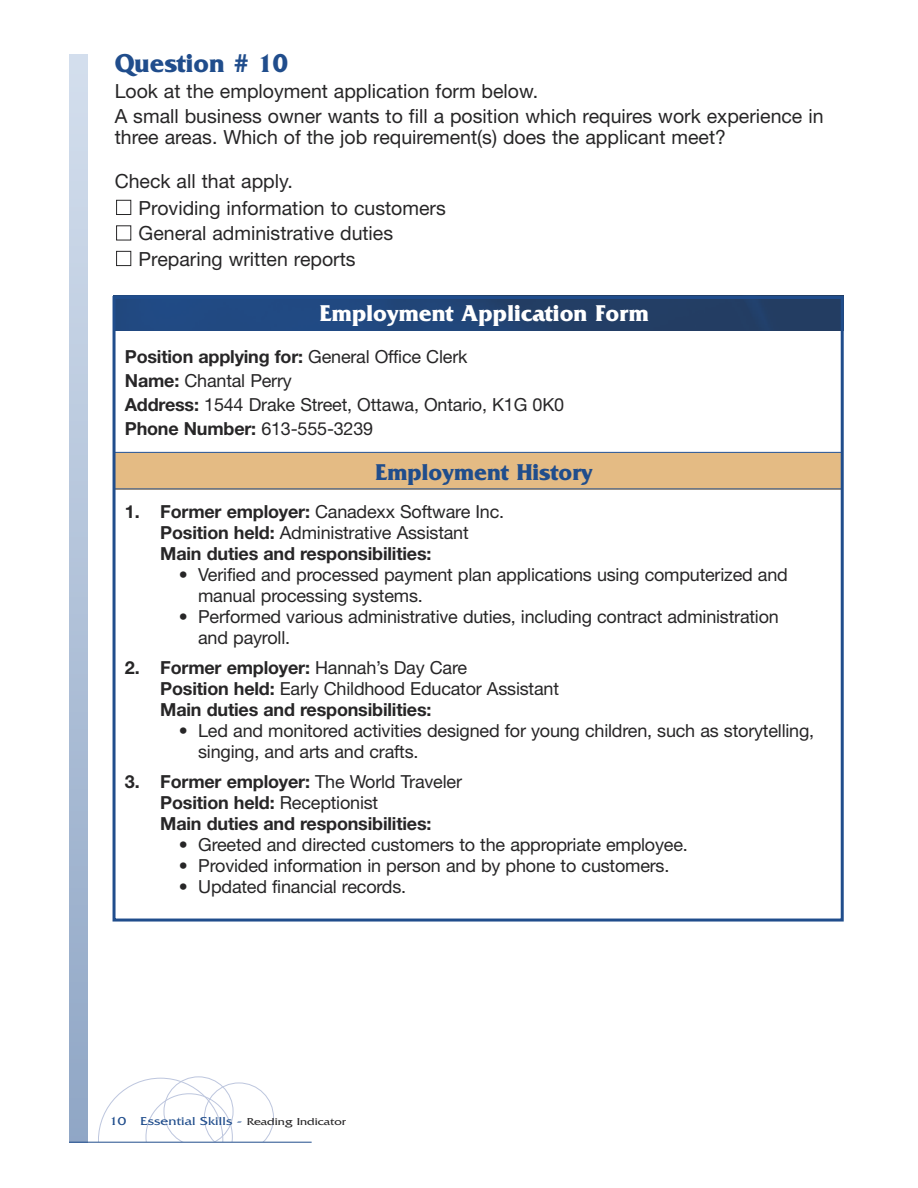
<style>
.page{position:relative;width:918px;height:1188px;background:#fff}
.page>*{position:absolute;margin:0;border:0;box-sizing:border-box;transform-origin:0 0}
.t1{font:700 27px "Friz Quadrata";color:#204d8c}
.t2{font:700 24px "Friz Quadrata";color:#fff}
.t3{font:700 24px "Friz Quadrata";color:#204d8c}
.t4{font:19.5px/26.1px "Helvetica Neue";color:#272627}
.t5{font:18px/24px "Helvetica Neue";letter-spacing:-.01em;color:#272627}
.t6{font:700 18px/21px "Helvetica Neue";letter-spacing:-.01em;color:#272627}
.t7{font:12px "Friz Quadrata";color:#204d8c;scale:1.25 1}
.s1{font-weight:700}
.s2{font-weight:400}
.s3{font-size:10.5px;color:#272627}
</style>
<div class="page">
<div style="left:116px;top:251px;width:15px;height:15px;border:1px solid #272627"></div>
<div style="left:116px;top:225px;width:15px;height:15px;border:1px solid #272627"></div>
<div style="left:116px;top:200px;width:15px;height:15px;border:1px solid #272627"></div>
<div style="left:69px;top:54px;width:18px;height:1089px;background:linear-gradient(to bottom,#d3deed,#90a6c5)"></div>
<svg style="left:98px;top:1078px;width:135px;height:64px"></svg>
<div style="left:164px;top:1077px;width:69px;height:69px;border:1px solid #bdc6de;border-radius:50%"></div>
<div style="left:93px;top:1143px;width:447px;height:45px;background:#fff"></div>
<hr style="left:69px;top:1142px;width:243px;height:1px;background:#204d8c">
<div style="left:115px;top:453px;width:728px;height:36px;background:#e4bb84"></div>
<hr style="left:114px;top:452px;width:729px;height:1px;background:#204d8c">
<hr style="left:114px;top:489px;width:728px;height:1px;background:#204d8c">
<img style="left:117px;top:300px;width:723px;height:31px">
<div style="left:113px;top:296px;width:731px;height:626px;border:3px solid #204d8c"></div>
<h1 class="t1" style="left:115px;top:47px;width:175px">Question # 10</h1>
<p class="t4" style="left:115px;top:80px;width:710px;line-height:25.5px">Look at the employment application form below.<br>A small business owner wants to fill a position which requires work experience in</p>
<p class="t4" style="left:115px;top:126px;width:613px">three areas. Which of the job requirement(s) does the applicant meet?</p>
<p class="t4" style="left:139px;top:170px;width:309px;text-indent:-24px">Check all that apply.<br>Providing information to customers<br>General administrative duties<br>Preparing written reports</p>
<h2 class="t2" style="left:320px;top:299px;width:331px">Employment Application Form</h2>
<p class="t5" style="left:125px;top:347px;width:441px"><span class="s1">Position applying for:</span> General Office Clerk<br><span class="s1">Name:</span> Chantal Perry<br><span class="s1">Address:</span> 1544 Drake Street, Ottawa, Ontario, K1G 0K0<br><span class="s1">Phone Number:</span> 613-555-3239</p>
<h2 class="t3" style="left:375px;top:458px;width:219px">Employment History</h2>
<p class="t6" style="left:160px;top:503px;width:345px;text-indent:-35px">1. Former employer: <span class="s2">Canadexx Software Inc.<br></span>Position held: <span class="s2">Administrative Assistant<br></span>Main duties and responsibilities:</p>
<p class="t5" style="left:198px;top:566px;width:591px;line-height:21px;text-indent:-19px">• Verified and processed payment plan applications using computerized and manual processing systems.</p>
<p class="t5" style="left:198px;top:608px;width:582px;line-height:21px;text-indent:-19px">• Performed various administrative duties, including contract administration and payroll.</p>
<p class="t6" style="left:160px;top:659px;width:400px;text-indent:-35px">2. Former employer: <span class="s2">Hannah’s Day Care<br></span>Position held: <span class="s2">Early Childhood Educator Assistant<br></span>Main duties and responsibilities:</p>
<p class="t5" style="left:198px;top:722px;width:618px;line-height:21px;text-indent:-19px">• Led and monitored activities designed for young children, such as storytelling, singing, and arts and crafts.</p>
<p class="t6" style="left:160px;top:773px;width:303px;text-indent:-35px">3. Former employer: <span class="s2">The World Traveler<br></span>Position held: <span class="s2">Receptionist<br></span>Main duties and responsibilities:</p>
<p class="t5" style="left:179px;top:835px;width:511px">• Greeted and directed customers to the appropriate employee.</p>
<p class="t5" style="left:179px;top:856px;width:492px">• Provided information in person and by phone to customers.</p>
<p class="t5" style="left:179px;top:877px;width:229px">• Updated financial records.</p>
<p class="t7" style="left:110px;top:1114px;width:191px">10 Essential Skills - <span class="s3">Reading Indicator</span></p>
</div>
